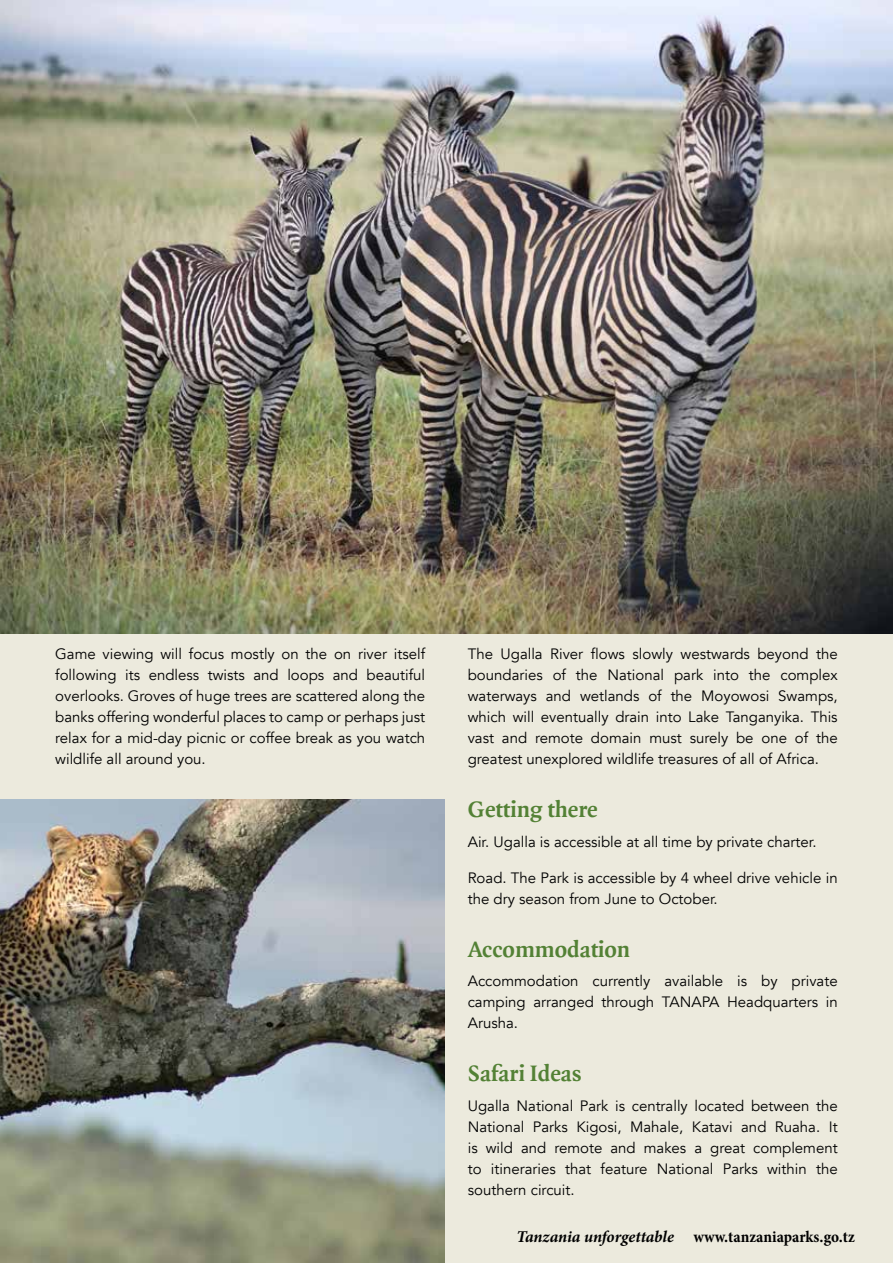
<style>
.page{position:relative;width:893px;height:1263px;background:#eceadd}
.page>*{position:absolute;margin:0;border:0;box-sizing:border-box;transform-origin:0 0}
.t1{font:700 24px "Quadraat";color:#538135}
.t2{font:700 condensed 16.5px "Minion Pro";color:#000}
.t3{font:15px/21px "Avenir";color:#000;text-align:justify}
.s1{font-style:italic;font-stretch:normal}
</style>
<div class="page">
<img style="left:0;top:0;width:893px;height:634px">
<img style="left:0;top:799px;width:444px;height:464px">
<p class="t3" style="left:55px;top:644px;width:371px">Game viewing will focus mostly on the on river itself following its endless twists and loops and beautiful overlooks. Groves of huge trees are scattered along the banks offering wonderful places to camp or perhaps just relax for a mid-day picnic or coffee break as you watch wildlife all around you.</p>
<p class="t3" style="left:468px;top:644px;width:371px">The Ugalla River flows slowly westwards beyond the boundaries of the National park into the complex waterways and wetlands of the Moyowosi Swamps, which will eventually drain into Lake Tanganyika. This vast and remote domain must surely be one of the greatest unexplored wildlife treasures of all of Africa.</p>
<h1 class="t1" style="left:468px;top:797px;width:131px">Getting there</h1>
<p class="t3" style="left:468px;top:831px;width:350px">Air. Ugalla is accessible at all time by private charter.</p>
<p class="t3" style="left:468px;top:867px;width:371px">Road. The Park is accessible by 4 wheel drive vehicle in the dry season from June to October.</p>
<h1 class="t1" style="left:468px;top:937px;width:164px">Accommodation</h1>
<p class="t3" style="left:468px;top:971px;width:371px">Accommodation currently available is by private camping arranged through TANAPA Headquarters in Arusha.</p>
<h1 class="t1" style="left:468px;top:1061px;width:116px">Safari Ideas</h1>
<p class="t3" style="left:468px;top:1095px;width:371px">Ugalla National Park is centrally located between the National Parks Kigosi, Mahale, Katavi and Ruaha. It is wild and remote and makes a great complement to itineraries that feature National Parks within the southern circuit.</p>
<p class="t2" style="left:517px;top:1225px;width:340px"><span class="s1">Tanzania unforgettable</span> www.tanzaniaparks.go.tz</p>
</div>
